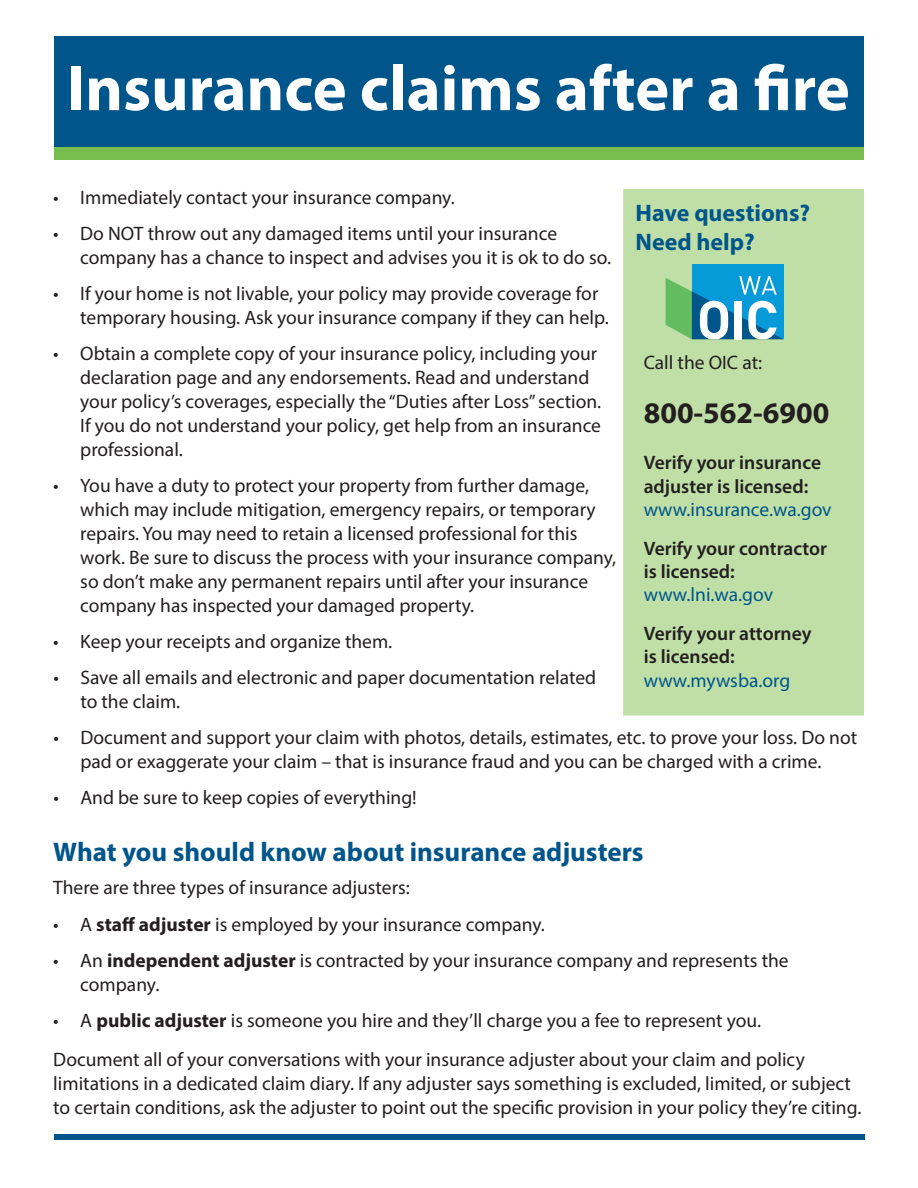
<style>
.page{position:relative;width:918px;height:1188px;background:#fff}
.page>*{position:absolute;margin:0;border:0;box-sizing:border-box;transform-origin:0 0}
.t1{font:700 64.5px "Myriad Pro";color:#fff}
.t2{font:700 30px "Myriad Pro";color:#231f20}
.t3{font:700 27px "Myriad Pro";color:#00558b}
.t4{font:700 24px/28.8px "Myriad Pro";color:#00558b}
.t5{font:19.5px/24px "Myriad Pro";color:#231f20}
.t6{font:600 19.5px "Myriad Pro";color:#231f20}
.t7{font:19.5px "Myriad Pro";color:#00558b}
.s1{font-weight:700}
</style>
<div class="page">
<div style="left:623px;top:189px;width:241px;height:527px;background:#bfdfa6;border:2px solid #bfdfa6"></div>
<div style="left:54px;top:36px;width:810px;height:113px;background:#00558b"></div>
<div style="left:54px;top:1135px;width:811px;height:5px;background:#00558b"></div>
<div style="left:54px;top:148px;width:810px;height:12px;background:#77be4e"></div>
<div style="left:692px;top:265px;width:92px;height:74px;background:#069ad9"></div>
<svg style="left:666px;top:276px;width:117px;height:63px"></svg>
<h1 class="t1" style="left:67px;top:46px;width:785px">Insurance claims after a fre</h1>
<p class="t5" style="left:53px;top:186px;width:403px">• Immediately contact your insurance company.</p>
<p class="t4" style="left:636px;top:198px;width:176px">Have questions?<br>Need help?</p>
<p class="t5" style="left:53px;top:222px;width:505px">• Do NOT throw out any damaged items until your insurance</p>
<p class="t5" style="left:80px;top:246px;width:532px">company has a chance to inspect and advises you it is ok to do so.</p>
<p class="t5" style="left:80px;top:282px;width:530px;text-indent:-27px">• If your home is not livable, your policy may provide coverage for temporary housing. Ask your insurance company if they can help.</p>
<p class="t5" style="left:53px;top:342px;width:546px">• Obtain a complete copy of your insurance policy, including your</p>
<p class="t5" style="left:644px;top:350px;width:120px">Call the OIC at:</p>
<p class="t5" style="left:80px;top:366px;width:523px">declaration page and any endorsements. Read and understand your policy’s coverages, especially the “Duties after Loss”section.</p>
<p class="t2" style="left:644px;top:393px;width:187px">800-562-6900</p>
<p class="t5" style="left:80px;top:414px;width:522px">If you do not understand your policy, get help from an insurance professional.</p>
<p class="t6" style="left:644px;top:450px;width:179px">Verify your insurance</p>
<p class="t5" style="left:53px;top:474px;width:537px">• You have a duty to protect your property from further damage,</p>
<p class="t6" style="left:644px;top:474px;width:166px">adjuster is licensed:</p>
<p class="t5" style="left:80px;top:498px;width:517px">which may include mitigation, emergency repairs, or temporary</p>
<p class="t7" style="left:644px;top:498px;width:189px">www.insurance.wa.gov</p>
<p class="t5" style="left:80px;top:522px;width:499px">repairs. You may need to retain a licensed professional for this</p>
<p class="t6" style="left:644px;top:536px;width:185px">Verify your contractor</p>
<p class="t5" style="left:80px;top:546px;width:537px">work. Be sure to discuss the process with your insurance company,</p>
<p class="t6" style="left:644px;top:559px;width:93px">is licensed:</p>
<p class="t5" style="left:80px;top:570px;width:509px">so don’t make any permanent repairs until after your insurance</p>
<p class="t7" style="left:644px;top:583px;width:131px">www.lni.wa.gov</p>
<p class="t5" style="left:80px;top:594px;width:395px">company has inspected your damaged property.</p>
<p class="t5" style="left:53px;top:630px;width:341px">• Keep your receipts and organize them.</p>
<p class="t6" style="left:644px;top:621px;width:169px">Verify your attorney</p>
<p class="t6" style="left:644px;top:644px;width:93px">is licensed:</p>
<p class="t5" style="left:53px;top:666px;width:544px">• Save all emails and electronic and paper documentation related</p>
<p class="t7" style="left:644px;top:668px;width:148px">www.mywsba.org</p>
<p class="t5" style="left:80px;top:690px;width:101px">to the claim.</p>
<p class="t5" style="left:53px;top:726px;width:805px;text-align:center">• Document and support your claim with photos, details, estimates, etc. to prove your loss. Do not pad or exaggerate your claim – that is insurance fraud and you can be charged with a crime.</p>
<p class="t5" style="left:53px;top:786px;width:365px">• And be sure to keep copies of everything!</p>
<p class="t3" style="left:53px;top:834px;width:592px">What you should know about insurance adjusters</p>
<p class="t5" style="left:53px;top:875px;width:358px">There are three types of insurance adjusters:</p>
<p class="t5" style="left:53px;top:912px;width:493px">• A <span class="s1">staf adjuster</span> is employed by your insurance company.</p>
<p class="t5" style="left:80px;top:948px;width:710px;text-indent:-27px">• An <span class="s1">independent adjuster</span> is contracted by your insurance company and represents the company.</p>
<p class="t5" style="left:53px;top:1008px;width:709px">• A <span class="s1">public adjuster</span> is someone you hire and they’ll charge you a fee to represent you.</p>
<p class="t5" style="left:53px;top:1047px;width:810px">Document all of your conversations with your insurance adjuster about your claim and policy limitations in a dedicated claim diary. If any adjuster says something is excluded, limited, or subject to certain conditions, ask the adjuster to point out the specific provision in your policy they’re citing.</p>
</div>
